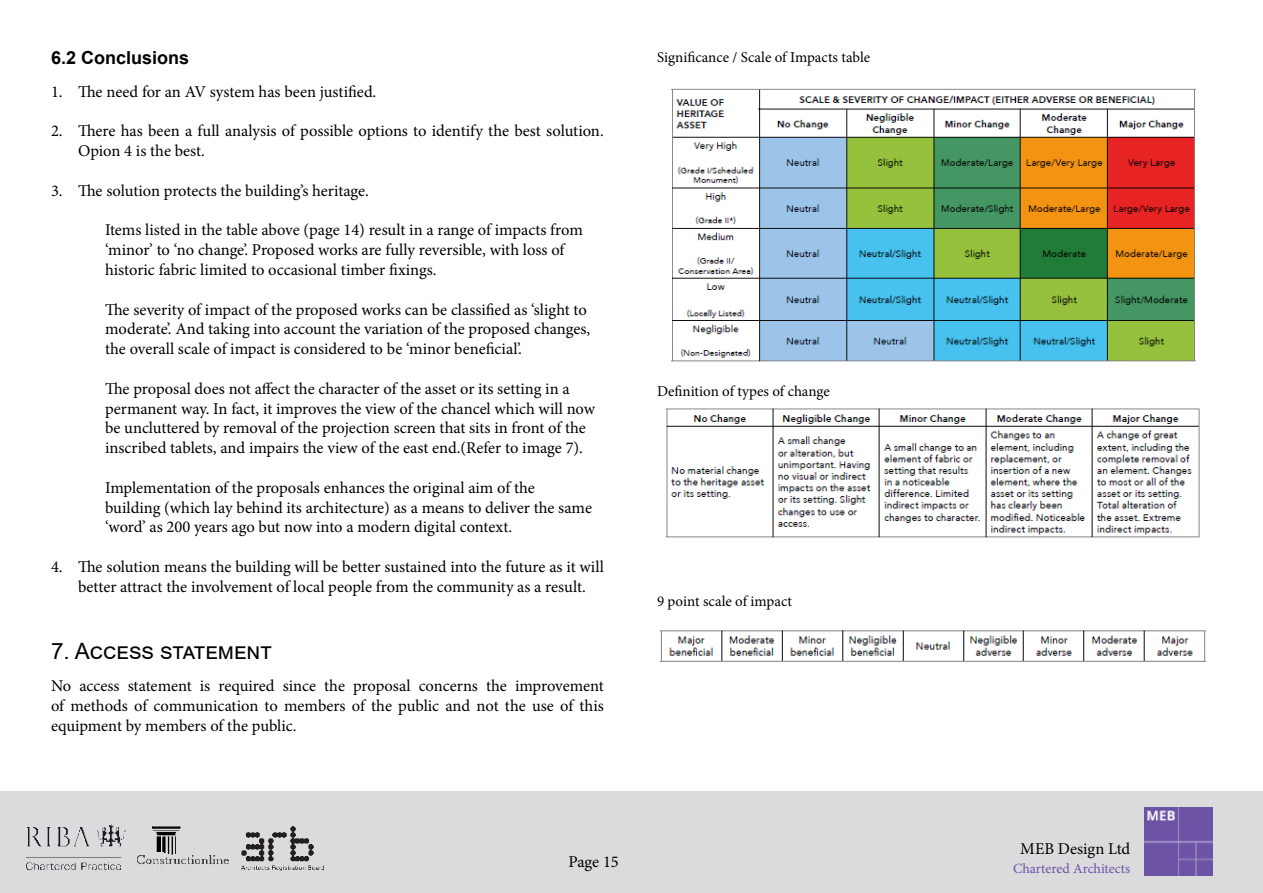
<style>
.page{position:relative;width:1263px;height:893px;background:#fff}
.page>*{position:absolute;margin:0;border:0;box-sizing:border-box;transform-origin:0 0}
.t1{font:22.5px "Arial";color:#000}
.t2{font:700 18px "Arial";color:#000}
.t3{font:16.5px/19.8px "Minion Pro";color:#000}
.t4{font:15px "Minion Pro";color:#000}
.t5{font:14.1px "Minion Pro";letter-spacing:-.005em;color:#6c52a6}
</style>
<div class="page">
<div style="left:0;top:791px;width:1263px;height:102px;background:#dbdadc"></div>
<img style="left:1144px;top:808px;width:68px;height:68px">
<img style="left:26px;top:824px;width:298px;height:47px">
<img style="left:671px;top:88px;width:525px;height:274px">
<img style="left:665px;top:408px;width:535px;height:130px">
<img style="left:660px;top:630px;width:547px;height:32px">
<p class="t2" style="left:51px;top:45px;width:140px">6.2 Conclusions</p>
<p class="t3" style="left:51px;top:82px;width:327px">1. The need for an AV system has been justified.</p>
<p class="t3" style="left:78px;top:121px;width:527px;text-indent:-27px">2. There has been a full analysis of possible options to identify the best solution.<br>Opion 4 is the best.</p>
<p class="t3" style="left:51px;top:181px;width:319px">3. The solution protects the building’s heritage.</p>
<p class="t3" style="left:105px;top:220px;width:479px">Items listed in the table above (page 14) result in a range of impacts from ‘minor’ to ‘no change’. Proposed works are fully reversible, with loss of historic fabric limited to occasional timber fixings.</p>
<p class="t3" style="left:105px;top:299px;width:487px">The severity of impact of the proposed works can be classified as ‘slight to moderate’. And taking into account the variation of the proposed changes, the overall scale of impact is considered to be ‘minor beneficial’.</p>
<p class="t3" style="left:105px;top:379px;width:492px">The proposal does not affect the character of the asset or its setting in a permanent way. In fact, it improves the view of the chancel which will now be uncluttered by removal of the projection screen that sits in front of the inscribed tablets, and impairs the view of the east end.(Refer to image 7).</p>
<p class="t3" style="left:105px;top:478px;width:488px">Implementation of the proposals enhances the original aim of the building (which lay behind its architecture) as a means to deliver the same ‘word’ as 200 years ago but now into a modern digital context.</p>
<p class="t3" style="left:51px;top:557px;width:554px;text-align:center">4. The solution means the building will be better sustained into the future as it will better attract the involvement of local people from the community as a result.</p>
<h1 class="t1" style="left:51px;top:635px;width:222px">7. Access statement</h1>
<p class="t3" style="left:51px;top:676px;width:554px;text-align:justify">No access statement is required since the proposal concerns the improvement of methods of communication to members of the public and not the use of this equipment by members of the public.</p>
<p class="t4" style="left:657px;top:47px;width:215px">Significance / Scale of Impacts table</p>
<p class="t4" style="left:657px;top:381px;width:174px">Definition of types of change</p>
<p class="t4" style="left:657px;top:591px;width:137px">9 point scale of impact</p>
<p class="t3" style="left:568px;top:852px;width:52px">Page 15</p>
<p class="t3" style="left:1020px;top:839px;width:111px">MEB Design Ltd</p>
<p class="t5" style="left:1013px;top:859px;width:119px">Chartered Architects</p>
</div>
